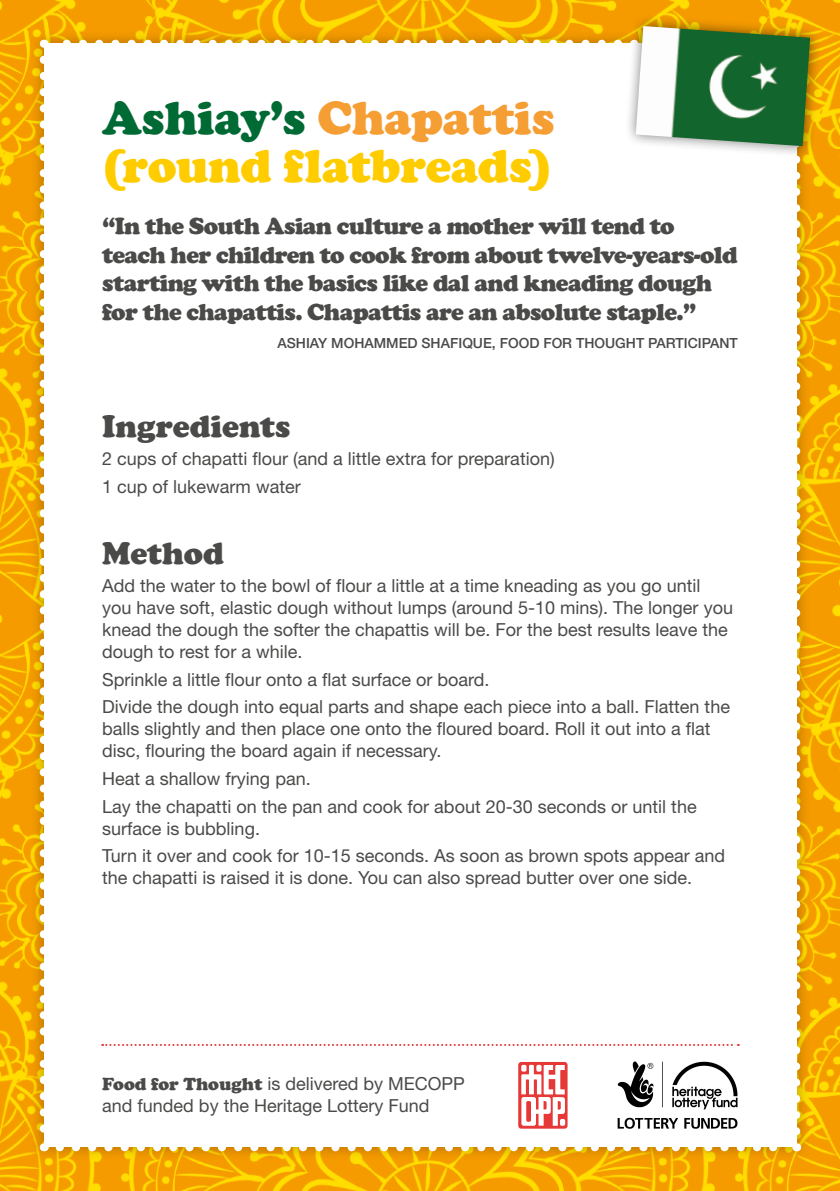
<style>
.page{position:relative;width:840px;height:1191px;background:#fff}
.page>*{position:absolute;margin:0;border:0;box-sizing:border-box;transform-origin:0 0}
.t1{font:900 48px/48px "Cooper";color:#fc0}
.t2{font:900 32px "Cooper";color:#4a4a49}
.t3{font:900 24px/28.8px "Cooper";letter-spacing:-.025em;color:#4a4a49}
.t4{font:18px/22px "Helvetica Neue LT";color:#4a4a49}
.t5{font:500 14px "Helvetica Neue LT";color:#4a4a49}
.s1{color:#006a34}
.s2{color:#f59e33}
.s3{font-family:"Cooper";font-weight:900}
</style>
<div class="page">
<img style="left:0;top:0;width:839px;height:1191px">
<div style="left:28px;top:28px;width:783px;height:1134px;background:#000;opacity:.25"></div>
<div style="left:44px;top:44px;width:751px;height:1103px;background:#fff"></div>
<svg style="left:60px;top:1147px;width:727px;height:4px"></svg>
<svg style="left:52px;top:40px;width:571px;height:4px"></svg>
<svg style="left:40px;top:60px;width:8px;height:1091px"></svg>
<svg style="left:795px;top:157px;width:4px;height:974px"></svg>
<svg style="left:518px;top:1062px;width:49px;height:66px"></svg>
<img style="left:617px;top:1062px;width:120px;height:66px">
<svg style="left:102px;top:1044px;width:636px;height:2px"></svg>
<div style="left:623px;top:14px;width:198px;height:143px;background:#000;opacity:.5"></div>
<img style="left:635px;top:26px;width:174px;height:120px">
<h1 class="t1" style="left:102px;top:94px;width:453px"><span class="s1">Ashiay’s</span> <span class="s2">Chapattis </span>(round flatbreads)</h1>
<h3 class="t3" style="left:102px;top:211px;width:636px">“In the South Asian culture a mother will tend to teach her children to cook from about twelve-years-old starting with the basics like dal and kneading dough for the chapattis. Chapattis are an absolute staple.”</h3>
<p class="t5" style="left:277px;top:335px;width:461px">ASHIAY MOHAMMED SHAFIQUE, FOOD FOR THOUGHT PARTICIPANT</p>
<h2 class="t2" style="left:102px;top:408px;width:190px">Ingredients</h2>
<p class="t4" style="left:102px;top:444px;width:454px;line-height:27.6px">2 cups of chapatti flour (and a little extra for preparation)<br>1 cup of lukewarm water</p>
<h2 class="t2" style="left:102px;top:535px;width:123px">Method</h2>
<p class="t4" style="left:102px;top:574px;width:632px">Add the water to the bowl of flour a little at a time kneading as you go until you have soft, elastic dough without lumps (around 5-10 mins). The longer you knead the dough the softer the chapattis will be. For the best results leave the dough to rest for a while.</p>
<p class="t4" style="left:102px;top:665px;width:629px;line-height:27.6px">Sprinkle a little flour onto a flat surface or board.<br>Divide the dough into equal parts and shape each piece into a ball. Flatten the</p>
<p class="t4" style="left:102px;top:718px;width:609px">balls slightly and then place one onto the floured board. Roll it out into a flat disc, flouring the board again if necessary.</p>
<p class="t4" style="left:102px;top:764px;width:595px;line-height:27.6px">Heat a shallow frying pan.<br>Lay the chapatti on the pan and cook for about 20-30 seconds or until the</p>
<p class="t4" style="left:102px;top:814px;width:624px;line-height:27.6px">surface is bubbling.<br>Turn it over and cook for 10-15 seconds. As soon as brown spots appear and</p>
<p class="t4" style="left:102px;top:867px;width:591px">the chapatti is raised it is done. You can also spread butter over one side.</p>
<p class="t4" style="left:102px;top:1072px;width:364px"><span class="s3">Food for Thought</span> is delivered by MECOPP and funded by the Heritage Lottery Fund</p>
</div>
